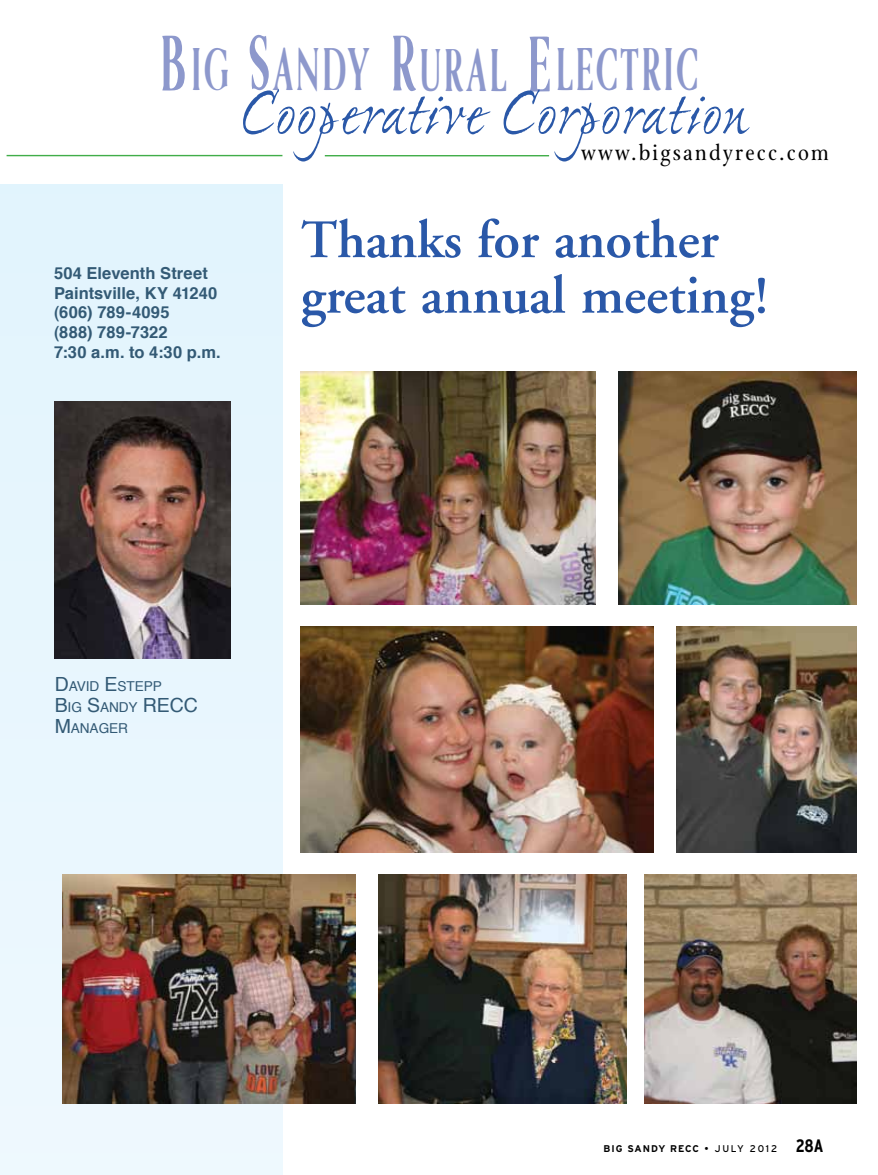
<style>
.page{position:relative;width:878px;height:1175px;background:#fff}
.page>*{position:absolute;margin:0;border:0;box-sizing:border-box;transform-origin:0 0}
.t1{font:69.9px "Ex Ponto";letter-spacing:-.015em;color:#2a58a8}
.t2{font:60px "Opalone";letter-spacing:.05em;color:#8d98cc;scale:.77 1}
.t3{font:600 54px/55.5px "Adobe Garamond";color:#2a58a8}
.t4{font:23.7px "Stone Print";letter-spacing:.09em;color:#000}
.t5{font:19.5px "Helvetica";color:#335a75}
.t6{font:700 16.5px/19.8px "Helvetica";letter-spacing:.005em;color:#335a75}
.t7{font:13.65px "Helvetica";letter-spacing:-.005em;color:#335a75}
.t8{font:700 9.75px "Interstate";letter-spacing:.1em;color:#000}
.s1{font-size:78.15px}
.s2{font-size:19.5px}
.s3{font-size:13.65px}
.s4{font-weight:400}
.s5{font-stretch:condensed;font-size:18px}
</style>
<div class="page">
<hr style="left:325px;top:155px;width:224px;height:1px;background:#41ad49">
<hr style="left:7px;top:155px;width:275px;height:1px;background:#41ad49">
<div style="left:0;top:185px;width:282px;height:989px;background:#e8f6fd"></div>
<img style="left:55px;top:401px;width:175px;height:258px">
<img style="left:300px;top:371px;width:295px;height:233px">
<img style="left:676px;top:626px;width:180px;height:226px">
<img style="left:378px;top:875px;width:249px;height:228px">
<img style="left:618px;top:371px;width:238px;height:233px">
<img style="left:300px;top:626px;width:353px;height:226px">
<img style="left:62px;top:875px;width:293px;height:228px">
<img style="left:645px;top:875px;width:211px;height:228px">
<h2 class="t2" style="left:160px;top:35px;width:701px"><span class="s1">B</span>IG <span class="s1">S</span>ANDY <span class="s1">R</span>URAL <span class="s1">E</span>LECTRIC</h2>
<h1 class="t1" style="left:238px;top:78px;width:511px">Cooperative Corporation</h1>
<h3 class="t4" style="left:581px;top:139px;width:249px">www.bigsandyrecc.com</h3>
<p class="t6" style="left:54px;top:263px;width:168px">504 Eleventh Street<br>Paintsville, KY 41240 (606) 789-4095<br>(888) 789-7322<br>7:30 a.m. to 4:30 p.m.</p>
<h3 class="t3" style="left:300px;top:213px;width:470px">Thanks for another great annual meeting!</h3>
<p class="t7" style="left:55px;top:675px;width:109px"><span class="s2">D</span>AVID <span class="s2">E</span>STEPP</p>
<p class="t5" style="left:55px;top:690px;width:145px">B<span class="s3">IG</span> S<span class="s3">ANDY</span> RECC</p>
<p class="t7" style="left:55px;top:717px;width:65px"><span class="s2">M</span>ANAGER</p>
<p class="t8" style="left:603px;top:1142px;width:221px">BIG SANDY RECC <span class="s4">• july 2012</span> <span class="s5">28A</span></p>
</div>
